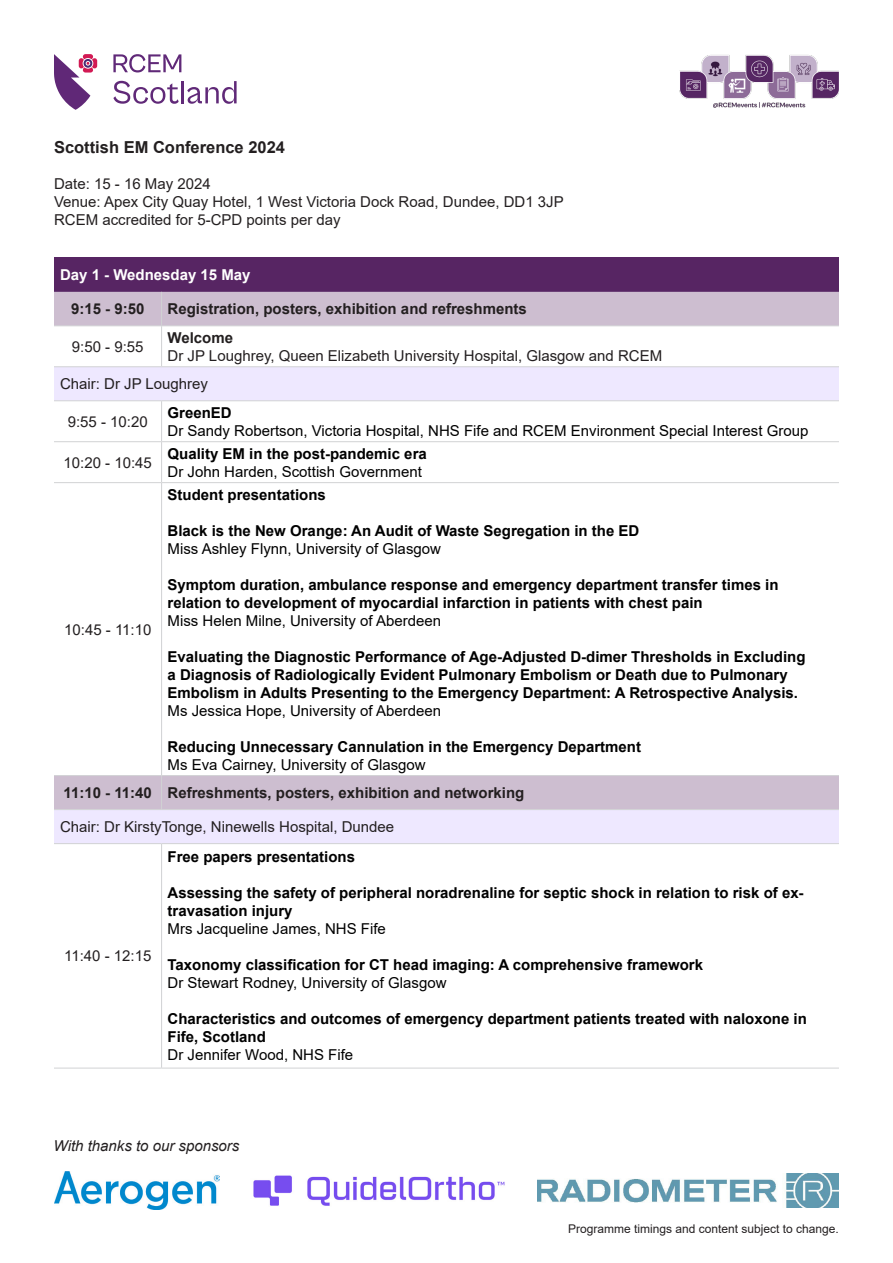
<style>
.page{position:relative;width:893px;height:1263px;background:#fff}
.page>*{position:absolute;margin:0;border:0;box-sizing:border-box;transform-origin:0 0}
.t1{font:700 16.5px "Arial";color:#231f20}
.t2{font:700 15px/18px "Arial";color:#000}
.t3{font:15px "Arial";color:#000}
.t4{font:15px "Arial";color:#231f20}
.t5{font:700 15px "Arial";color:#231f20}
.t6{font:italic 15px "Arial";color:#231f20}
.t7{font:700 15px "Arial";color:#fff}
.t8{font:12px "Arial";color:#231f20}
</style>
<div class="page">
<svg style="left:54px;top:54px;width:43px;height:56px"></svg>
<svg style="left:113px;top:54px;width:68px;height:18px"></svg>
<svg style="left:113px;top:81px;width:66px;height:23px"></svg>
<hr style="left:182px;top:81px;width:2px;height:22px;background:#602978">
<svg style="left:187px;top:81px;width:50px;height:23px"></svg>
<img style="left:680px;top:55px;width:159px;height:53px">
<img style="left:54px;top:1171px;width:165px;height:38px">
<img style="left:538px;top:1173px;width:300px;height:34px">
<img style="left:253px;top:1175px;width:252px;height:31px">
<div style="left:54px;top:258px;width:785px;height:34px;background:#572563"></div>
<div style="left:54px;top:292px;width:785px;height:35px;background:#cdbed0"></div>
<svg style="left:54px;top:367px;width:785px;height:476px"></svg>
<hr style="left:161px;top:292px;width:1px;height:33px;background:#d1d2d4">
<hr style="left:54px;top:325px;width:108px;height:1px;background:#d1d2d4">
<hr style="left:162px;top:325px;width:677px;height:1px;background:#d1d2d4">
<hr style="left:161px;top:326px;width:1px;height:40px;background:#d1d2d4">
<hr style="left:54px;top:366px;width:108px;height:1px;background:#d1d2d4">
<hr style="left:162px;top:366px;width:677px;height:1px;background:#d1d2d4">
<hr style="left:54px;top:400px;width:108px;height:1px;background:#d1d2d4">
<hr style="left:162px;top:400px;width:677px;height:1px;background:#d1d2d4">
<hr style="left:161px;top:401px;width:1px;height:40px;background:#d1d2d4">
<hr style="left:54px;top:441px;width:108px;height:1px;background:#d1d2d4">
<hr style="left:162px;top:441px;width:677px;height:1px;background:#d1d2d4">
<hr style="left:161px;top:442px;width:1px;height:40px;background:#d1d2d4">
<hr style="left:54px;top:482px;width:108px;height:1px;background:#d1d2d4">
<hr style="left:162px;top:482px;width:677px;height:1px;background:#d1d2d4">
<hr style="left:161px;top:483px;width:1px;height:292px;background:#d1d2d4">
<hr style="left:54px;top:775px;width:108px;height:1px;background:#d1d2d4">
<hr style="left:162px;top:775px;width:677px;height:1px;background:#d1d2d4">
<hr style="left:161px;top:776px;width:1px;height:33px;background:#d1d2d4">
<hr style="left:54px;top:809px;width:108px;height:1px;background:#d1d2d4">
<hr style="left:162px;top:809px;width:677px;height:1px;background:#d1d2d4">
<hr style="left:54px;top:843px;width:108px;height:1px;background:#d1d2d4">
<hr style="left:162px;top:843px;width:677px;height:1px;background:#d1d2d4">
<hr style="left:161px;top:844px;width:1px;height:224px;background:#d1d2d4">
<hr style="left:54px;top:1068px;width:108px;height:1px;background:#d1d2d4">
<hr style="left:162px;top:1068px;width:677px;height:1px;background:#d1d2d4">
<p class="t1" style="left:54px;top:136px;width:233px">Scottish EM Conference 2024</p>
<p class="t4" style="left:54px;top:174px;width:158px">Date: 15 - 16 May 2024</p>
<p class="t4" style="left:54px;top:192px;width:511px">Venue: Apex City Quay Hotel, 1 West Victoria Dock Road, Dundee, DD1 3JP</p>
<p class="t4" style="left:54px;top:210px;width:288px">RCEM accredited for 5-CPD points per day</p>
<p class="t7" style="left:60px;top:264px;width:192px">Day 1 - Wednesday 15 May</p>
<p class="t5" style="left:71px;top:298px;width:75px">9:15 - 9:50</p>
<p class="t5" style="left:168px;top:298px;width:361px">Registration, posters, exhibition and refreshments</p>
<p class="t4" style="left:72px;top:336px;width:73px">9:50 - 9:55</p>
<p class="t5" style="left:168px;top:327px;width:67px">Welcome</p>
<p class="t4" style="left:168px;top:345px;width:496px">Dr JP Loughrey, Queen Elizabeth University Hospital, Glasgow and RCEM</p>
<p class="t4" style="left:60px;top:374px;width:150px">Chair: Dr JP Loughrey</p>
<p class="t4" style="left:68px;top:411px;width:82px">9:55 - 10:20</p>
<p class="t2" style="left:168px;top:404px;width:66px">GreenED</p>
<p class="t3" style="left:168px;top:420px;width:642px">Dr Sandy Robertson, Victoria Hospital, NHS Fife and RCEM Environment Special Interest Group</p>
<p class="t4" style="left:64px;top:452px;width:90px">10:20 - 10:45</p>
<p class="t4" style="left:64px;top:619px;width:89px">10:45 - 11:10</p>
<p class="t2" style="left:168px;top:444px;width:261px">Quality EM in the post-pandemic era</p>
<p class="t3" style="left:168px;top:461px;width:256px">Dr John Harden, Scottish Government</p>
<p class="t2" style="left:168px;top:485px;width:160px">Student presentations</p>
<p class="t2" style="left:168px;top:521px;width:473px">Black is the New Orange: An Audit of Waste Segregation in the ED</p>
<p class="t3" style="left:168px;top:538px;width:275px">Miss Ashley Flynn, University of Glasgow</p>
<p class="t2" style="left:168px;top:575px;width:612px">Symptom duration, ambulance response and emergency department transfer times in relation to development of myocardial infarction in patients with chest pain</p>
<p class="t3" style="left:168px;top:610px;width:275px">Miss Helen Milne, University of Aberdeen</p>
<p class="t2" style="left:168px;top:647px;width:639px">Evaluating the Diagnostic Performance of Age-Adjusted D-dimer Thresholds in Excluding a Diagnosis of Radiologically Evident Pulmonary Embolism or Death due to Pulmonary<br>Embolism in Adults Presenting to the Emergency Department: A Retrospective Analysis.</p>
<p class="t3" style="left:168px;top:700px;width:275px">Ms Jessica Hope, University of Aberdeen</p>
<p class="t2" style="left:168px;top:737px;width:475px">Reducing Unnecessary Cannulation in the Emergency Department</p>
<p class="t3" style="left:168px;top:754px;width:260px">Ms Eva Cairney, University of Glasgow</p>
<p class="t5" style="left:64px;top:782px;width:90px">11:10 - 11:40</p>
<p class="t5" style="left:168px;top:782px;width:358px">Refreshments, posters, exhibition and networking</p>
<p class="t4" style="left:60px;top:816px;width:336px">Chair: Dr KirstyTonge, Ninewells Hospital, Dundee</p>
<p class="t4" style="left:64px;top:946px;width:89px">11:40 - 12:15</p>
<p class="t2" style="left:168px;top:848px;width:189px">Free papers presentations</p>
<p class="t2" style="left:168px;top:884px;width:638px">Assessing the safety of peripheral noradrenaline for septic shock in relation to risk of ex&shy;travasation injury</p>
<p class="t3" style="left:168px;top:919px;width:220px">Mrs Jacqueline James, NHS Fife</p>
<p class="t2" style="left:168px;top:956px;width:537px">Taxonomy classification for CT head imaging: A comprehensive framework</p>
<p class="t3" style="left:168px;top:973px;width:280px">Dr Stewart Rodney, University of Glasgow</p>
<p class="t2" style="left:168px;top:1010px;width:641px">Characteristics and outcomes of emergency department patients treated with naloxone in<br>Fife, Scotland</p>
<p class="t3" style="left:168px;top:1045px;width:187px">Dr Jennifer Wood, NHS Fife</p>
<p class="t6" style="left:54px;top:1135px;width:187px">With thanks to our sponsors</p>
<p class="t8" style="left:568px;top:1221px;width:272px">Programme timings and content subject to change.</p>
</div>
